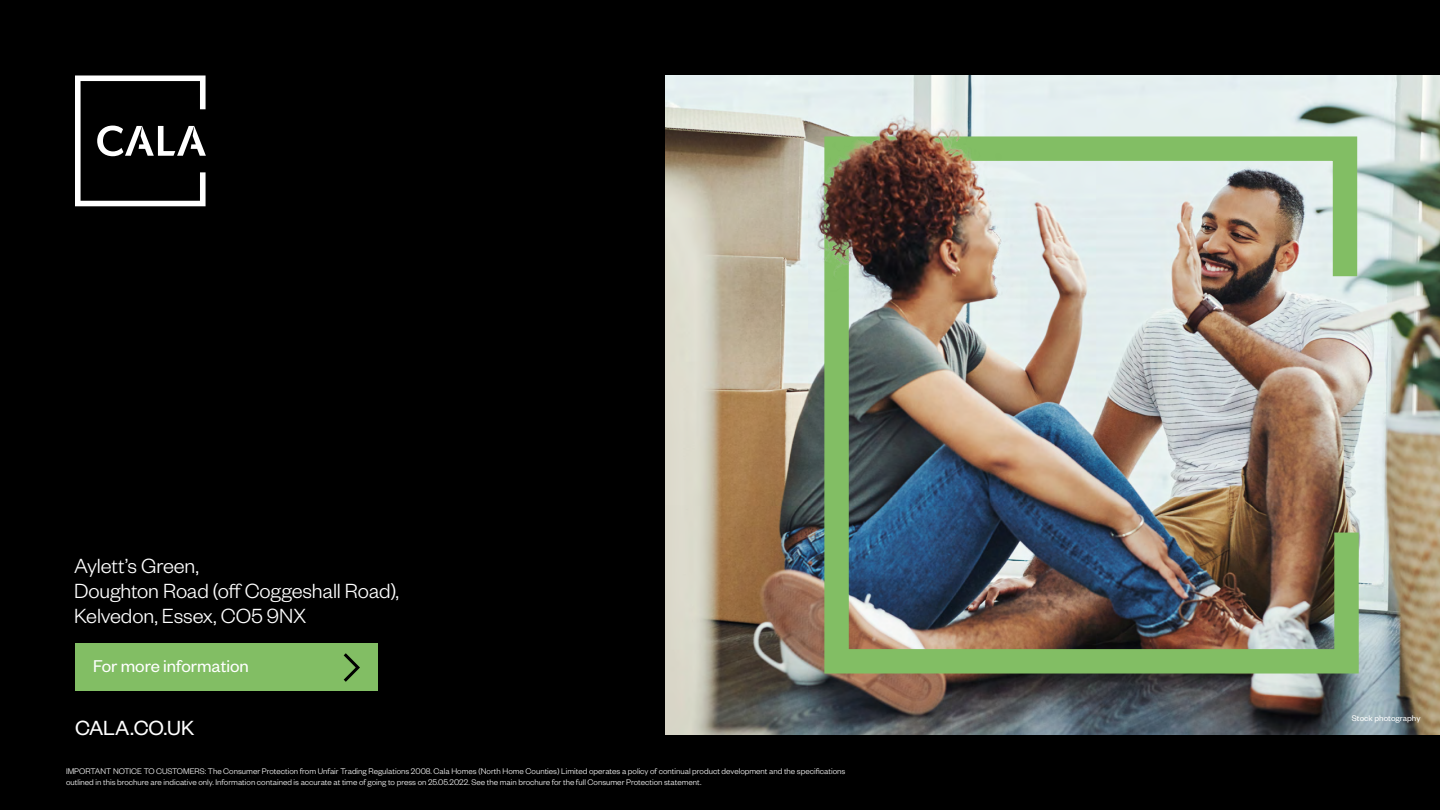
<style>
.page{position:relative;width:1440px;height:810px;background:#000}
.page>*{position:absolute;margin:0;border:0;box-sizing:border-box;transform-origin:0 0}
.t1{font:300 22.5px/24.8px "Founders Grotesk";letter-spacing:-.01em;color:#fff}
.t2{font:22.5px "Founders Grotesk";letter-spacing:-.005em;color:#fff}
.t3{font:18.75px "Founders Grotesk";color:#fff}
.t4{font:300 9px/10.5px "Founders Grotesk";color:#fff}
.t5{font:9px "Founders Grotesk";color:#fff}
</style>
<div class="page">
<img style="left:665px;top:298px;width:775px;height:437px">
<img style="left:812px;top:298px;width:559px;height:388px">
<img style="left:665px;top:75px;width:775px;height:223px">
<svg style="left:75px;top:75px;width:131px;height:131px"></svg>
<div style="left:75px;top:644px;width:303px;height:48px;background:#82be64"></div>
<svg style="left:343px;top:653px;width:17px;height:29px"></svg>
<h1 class="t1" style="left:74px;top:552px;width:326px">Aylett’s Green,<br>Doughton Road (off Coggeshall Road),<br>Kelvedon, Essex, CO5 9NX</h1>
<h2 class="t3" style="left:93px;top:654px;width:157px">For more information</h2>
<h1 class="t2" style="left:75px;top:714px;width:121px">CALA.CO.UK</h1>
<p class="t4" style="left:66px;top:765px;width:781px">IMPORTANT NOTICE TO CUSTOMERS: The Consumer Protection from Unfair Trading Regulations 2008. Cala Homes (North Home Counties) Limited operates a policy of continual product development and the specifications outlined in this brochure are indicative only. Information contained is accurate at time of going to press on 25.05.2022. See the main brochure for the full Consumer Protection statement.</p>
<p class="t5" style="left:1352px;top:713px;width:70px">Stock photography</p>
</div>
